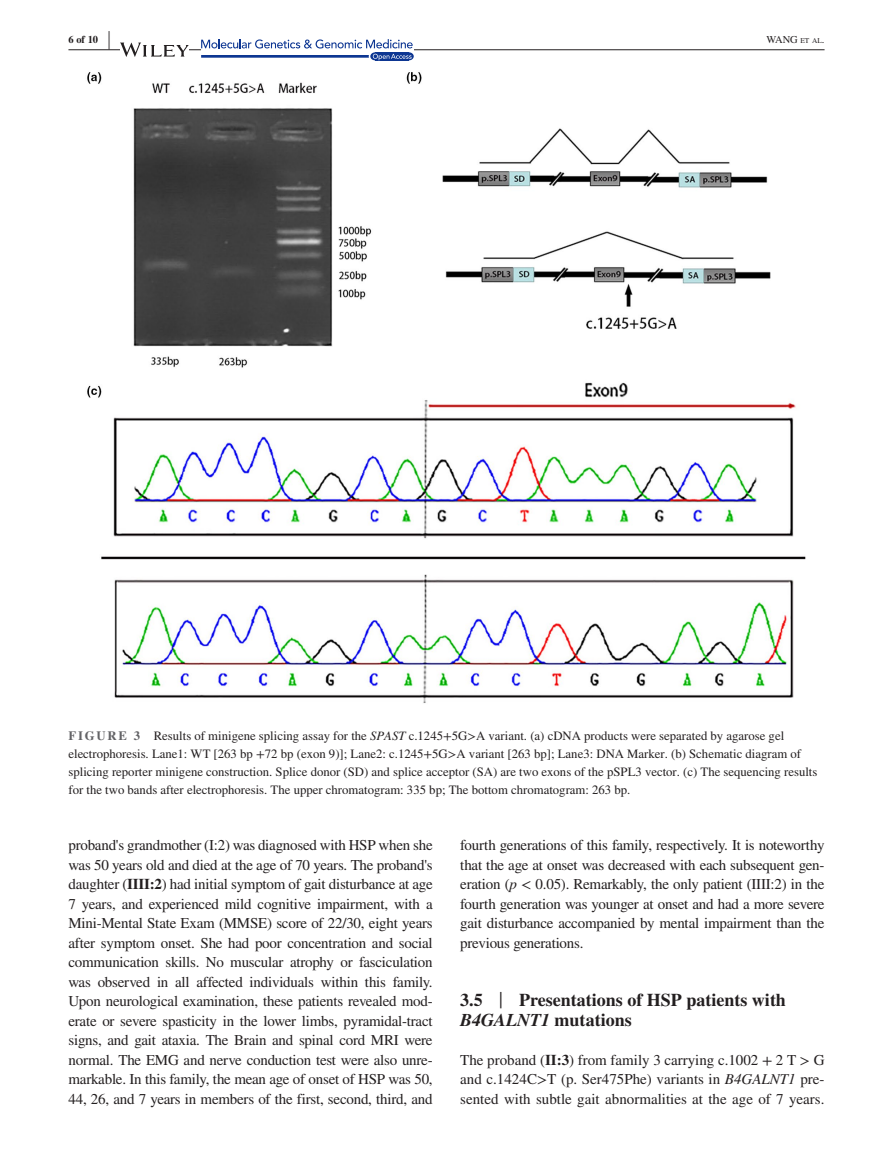
<style>
.page{position:relative;width:893px;height:1174px;background:#fff}
.page>*{position:absolute;margin:0;border:0;box-sizing:border-box;transform-origin:0 0}
.t1{font:700 25.95px "STIX";color:#231f20;scale:.36 1}
.t2{font:700 18px/19.5px "STIX";color:#231f20}
.t3{font:15px/19.5px "STIX";letter-spacing:-.015em;color:#231f20;text-align:justify}
.t4{font:12.75px/18px "STIX";color:#231f20}
.t5{font:10.5px "STIX";color:#231f20}
.t6{font:700 10.5px "STIX";color:#231f20}
.s1{font-size:7.35px}
.s2{font-weight:700;color:#636366}
.s3{font-style:italic}
.s4{font-weight:700}
.s5{font-weight:400;font-size:23.7px}
</style>
<div class="page">
<hr style="left:68px;top:49px;width:756px;height:1px;background:#231f20">
<svg style="left:120px;top:43px;width:69px;height:14px"></svg>
<svg style="left:201px;top:39px;width:212px;height:21px"></svg>
<img style="left:87px;top:72px;width:719px;height:631px">
<p class="t6" style="left:68px;top:33px;width:31px">6 of 10</p>
<h1 class="t1" style="left:108px;top:24px;width:7px">|</h1>
<p class="t5" style="left:766px;top:32px;width:60px">WANG <span class="s1">et al</span>.</p>
<p class="t4" style="left:68px;top:727px;width:750px"><span class="s2">FIGURE 3</span> Results of minigene splicing assay for the <span class="s3">SPAST</span> c.1245+5G&gt;A variant. (a) cDNA products were separated by agarose gel electrophoresis. Lane1: WT [263 bp +72 bp (exon 9)]; Lane2: c.1245+5G&gt;A variant [263 bp]; Lane3: DNA Marker. (b) Schematic diagram of splicing reporter minigene construction. Splice donor (SD) and splice acceptor (SA) are two exons of the pSPL3 vector. (c) The sequencing results for the two bands after electrophoresis. The upper chromatogram: 335 bp; The bottom chromatogram: 263 bp.</p>
<p class="t3" style="left:68px;top:836px;width:366px">proband's grandmother (I:2) was diagnosed with HSP when she was 50 years old and died at the age of 70 years. The proband's daughter (<span class="s4">IIII:2</span>) had initial symptom of gait disturbance at age 7 years, and experienced mild cognitive impairment, with a Mini-Mental State Exam (MMSE) score of 22/30, eight years after symptom onset. She had poor concentration and social communication skills. No muscular atrophy or fasciculation was observed in all affected individuals within this family.<br>Upon neurological examination, these patients revealed mod&shy;erate or severe spasticity in the lower limbs, pyramidal-tract signs, and gait ataxia. The Brain and spinal cord MRI were normal. The EMG and nerve conduction test were also unre&shy;markable. In this family, the mean age of onset of HSP was 50, 44, 26, and 7 years in members of the first, second, third, and</p>
<p class="t3" style="left:460px;top:836px;width:366px">fourth generations of this family, respectively. It is noteworthy that the age at onset was decreased with each subsequent gen&shy;eration (<span class="s3">p</span> &lt; 0.05). Remarkably, the only patient (IIII:2) in the fourth generation was younger at onset and had a more severe gait disturbance accompanied by mental impairment than the previous generations.</p>
<p class="t2" style="left:460px;top:990px;width:327px">3.5 <span class="s5">|</span> Presentations of HSP patients with<br><span class="s3">B4GALNT1</span> mutations</p>
<p class="t3" style="left:460px;top:1051px;width:366px">The proband (<span class="s4">II:3</span>) from family 3 carrying c.1002 + 2 T &gt; G and c.1424C&gt;T (p. Ser475Phe) variants in <span class="s3">B4GALNT1</span> pre&shy;sented with subtle gait abnormalities at the age of 7 years.</p>
</div>
